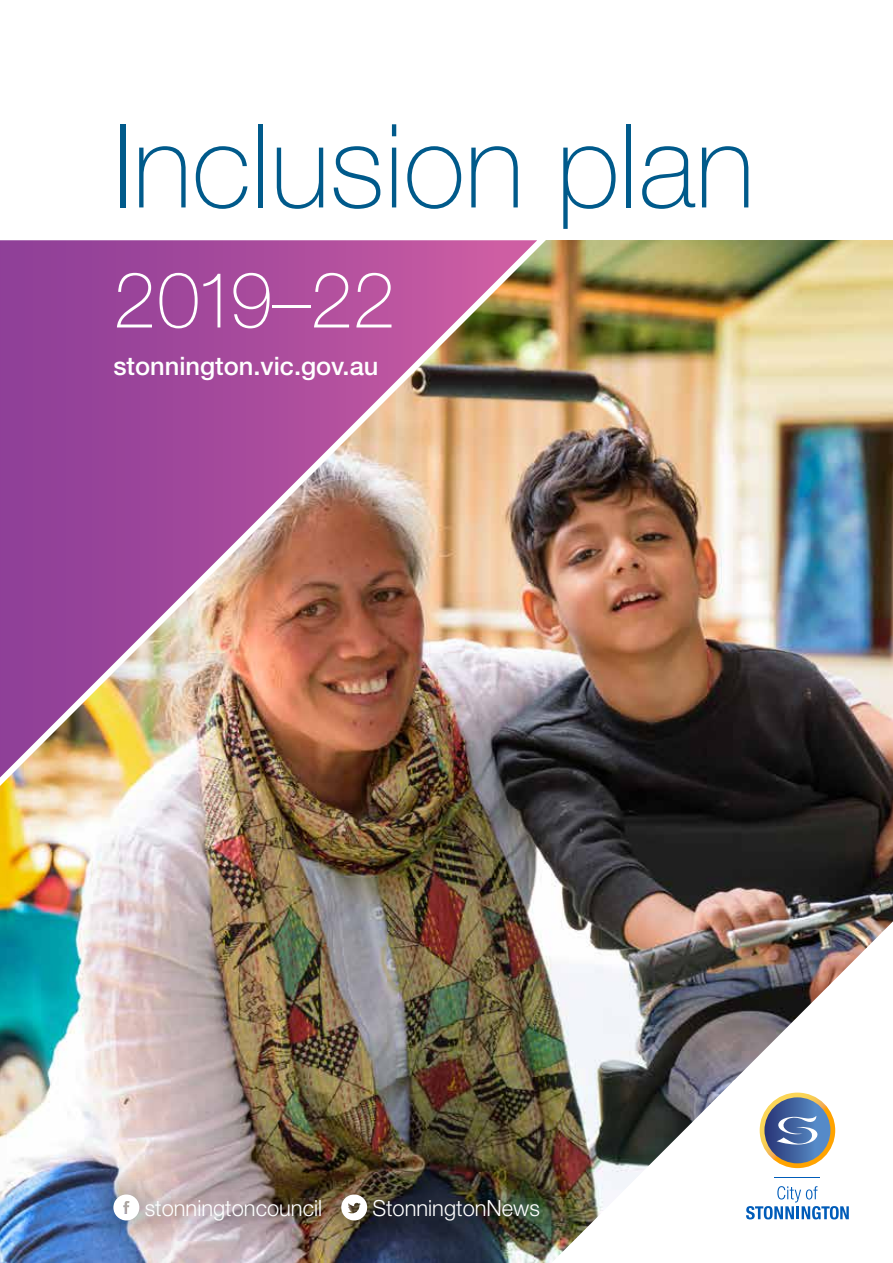
<style>
.page{position:relative;width:893px;height:1263px;background:#fff}
.page>*{position:absolute;margin:0;border:0;box-sizing:border-box;transform-origin:0 0}
.t1{font:100 116.4px "Helvetica Neue CE";color:#005a8b}
.t2{font:100 77.85px "Helvetica Neue CE";letter-spacing:-.03em;color:#fff}
.t3{font:500 25.5px "Helvetica Neue CE";color:#fff}
.t4{font:300 22.35px "Helvetica Neue";color:#fff}
</style>
<div class="page">
<img style="left:0;top:240px;width:893px;height:1023px">
<img style="left:551px;top:921px;width:342px;height:342px">
<svg style="left:732px;top:1080px;width:132px;height:152px"></svg>
<img style="left:0;top:240px;width:559px;height:576px">
<img style="left:82px;top:1163px;width:487px;height:89px">
<svg style="left:341px;top:1194px;width:26px;height:26px"></svg>
<svg style="left:113px;top:1194px;width:26px;height:26px"></svg>
<h1 class="t1" style="left:113px;top:99px;width:643px">Inclusion plan</h1>
<h2 class="t2" style="left:113px;top:255px;width:283px">2019–22</h2>
<p class="t3" style="left:113px;top:351px;width:267px">stonnington.vic.gov.au</p>
<p class="t4" style="left:145px;top:1194px;width:179px">stonningtoncouncil</p>
<p class="t4" style="left:372px;top:1194px;width:169px">StonningtonNews</p>
</div>
